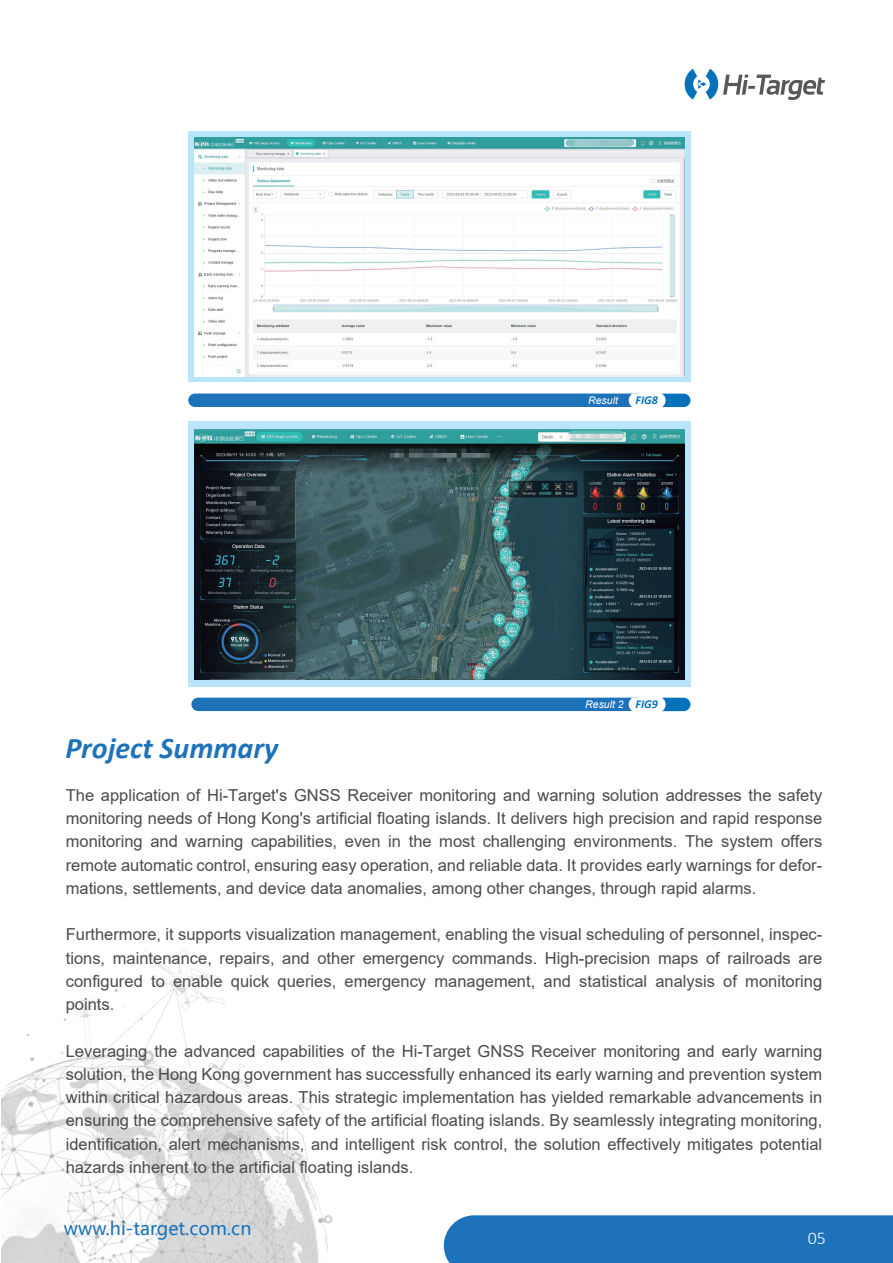
<style>
.page{position:relative;width:893px;height:1263px;background:#fff}
.page>*{position:absolute;margin:0;border:0;box-sizing:border-box;transform-origin:0 0}
.t1{font:italic 700 30px "Calibri";color:#1d72ba}
.t2{font:18px "Microsoft Ya Hei";color:#1d72ba}
.t3{font:300 18px "Calibri";color:#fbfbfc}
.t4{font:16.5px/23.2px "Arial";color:#4c4b4b;text-align:justify}
.t5{font:italic 700 12px "Calibri";color:#0372bb}
.t6{font:italic 10.5px "Arial";color:#fff}
.s1{font-family:"Calibri";font-weight:700;font-size:12px;color:#0372bb}
</style>
<div class="page">
<svg style="left:188px;top:393px;width:451px;height:14px;background:#2b7abe"></svg>
<svg style="left:662px;top:394px;width:28px;height:13px"></svg>
<svg style="left:191px;top:697px;width:448px;height:14px;background:#2c7bbe"></svg>
<svg style="left:662px;top:698px;width:28px;height:13px"></svg>
<div style="left:188px;top:132px;width:502px;height:250px;background:#b9e5fa"></div>
<div style="left:188px;top:422px;width:502px;height:265px;background:#b9e5fa"></div>
<div style="left:444px;top:1215px;width:449px;height:48px;background:#1d72ba"></div>
<img style="left:1px;top:949px;width:332px;height:314px">
<svg style="left:685px;top:69px;width:140px;height:31px"></svg>
<img style="left:194px;top:137px;width:490px;height:240px">
<img style="left:194px;top:429px;width:490px;height:250px">
<p class="t6" style="left:588px;top:393px;width:31px">Result</p>
<p class="t5" style="left:636px;top:391px;width:24px">FIG8</p>
<h1 class="t1" style="left:65px;top:726px;width:214px">Project Summary</h1>
<p class="t6" style="left:585px;top:697px;width:74px">Result 2 <span class="s1">FIG9</span></p>
<p class="t4" style="left:66px;top:783px;width:758px">The application of Hi-Target's GNSS Receiver monitoring and warning solution addresses the safety monitoring needs of Hong Kong's artificial floating islands. It delivers high precision and rapid response monitoring and warning capabilities, even in the most challenging environments. The system offers remote automatic control, ensuring easy operation, and reliable data. It provides early warnings for defor&shy;mations, settlements, and device data anomalies, among other changes, through rapid alarms.</p>
<p class="t4" style="left:66px;top:923px;width:758px">Furthermore, it supports visualization management, enabling the visual scheduling of personnel, inspec&shy;tions, maintenance, repairs, and other emergency commands. High-precision maps of railroads are configured to enable quick queries, emergency management, and statistical analysis of monitoring points.</p>
<p class="t4" style="left:66px;top:1039px;width:758px">Leveraging the advanced capabilities of the Hi-Target GNSS Receiver monitoring and early warning solution, the Hong Kong government has successfully enhanced its early warning and prevention system within critical hazardous areas. This strategic implementation has yielded remarkable advancements in ensuring the comprehensive safety of the artificial floating islands. By seamlessly integrating monitoring, identification, alert mechanisms, and intelligent risk control, the solution effectively mitigates potential hazards inherent to the artificial floating islands.</p>
<p class="t2" style="left:64px;top:1216px;width:189px">www.hi-target.com.cn</p>
<p class="t3" style="left:808px;top:1227px;width:20px">05</p>
</div>
